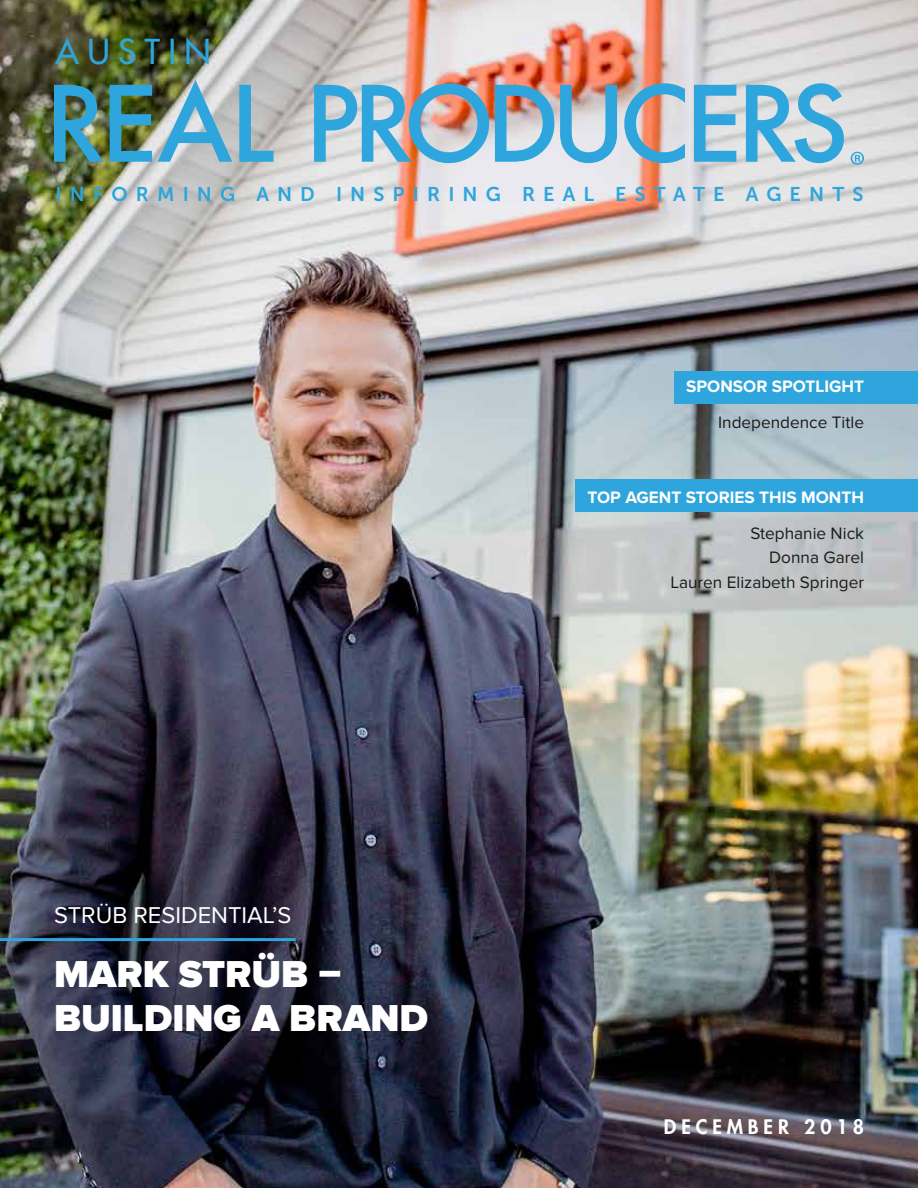
<style>
.page{position:relative;width:918px;height:1188px;background:#fff}
.page>*{position:absolute;margin:0;border:0;box-sizing:border-box;transform-origin:0 0}
.t1{font:900 38.85px/43.8px "Proxima Nova";color:#fff}
.t2{font:500 33.45px "Futura Std";letter-spacing:.25em;color:#2ea5dc}
.t3{font:23.7px "Proxima Nova";color:#fff}
.t4{font:19.8px "Museo Sans 700";letter-spacing:.41em;color:#2ea5dc}
.t5{font:800 19.5px "Futura Std";letter-spacing:.25em;color:#fff}
.t6{font:17.1px/24.8px "Proxima Nova";color:#1c1b1a;text-align:right}
.t7{font:700 17.1px "Proxima Nova";color:#fff}
</style>
<div class="page">
<img style="left:0;top:0;width:918px;height:1188px">
<div style="left:575px;top:480px;width:343px;height:32px;background:#2ea5dc"></div>
<div style="left:674px;top:372px;width:244px;height:32px;background:#2ea5dc"></div>
<hr style="left:0;top:938px;width:296px;height:3px;background:#2ea5dc">
<img style="left:54px;top:85px;width:50px;height:77px">
<img style="left:110px;top:80px;width:122px;height:82px">
<svg style="left:239px;top:85px;width:35px;height:77px;background:#80b2c8"></svg>
<img style="left:314px;top:83px;width:175px;height:80px">
<img style="left:495px;top:85px;width:59px;height:77px">
<svg style="left:560px;top:85px;width:57px;height:78px;background:#8eb9d1"></svg>
<svg style="left:624px;top:83px;width:61px;height:80px;background:#a4b1bc"></svg>
<svg style="left:694px;top:85px;width:42px;height:77px;background:#77bcdc"></svg>
<svg style="left:746px;top:83px;width:98px;height:80px;background:#86c1dc"></svg>
<svg style="left:851px;top:152px;width:13px;height:13px"></svg>
<h2 class="t2" style="left:56px;top:30px;width:157px">AUSTIN</h2>
<p class="t4" style="left:56px;top:183px;width:809px">INFORMING AND INSPIRING REAL ESTATE AGENTS</p>
<p class="t7" style="left:686px;top:379px;width:179px">SPONSOR SPOTLIGHT</p>
<p class="t6" style="left:718px;top:410px;width:147px">Independence Title</p>
<h3 class="t3" style="left:54px;top:902px;width:239px">STRÜB RESIDENTIAL’S</h3>
<h1 class="t1" style="left:54px;top:954px;width:376px">MARK STRÜB –<br>BUILDING A BRAND</h1>
<p class="t7" style="left:588px;top:489px;width:278px">TOP AGENT STORIES THIS MONTH</p>
<p class="t6" style="left:671px;top:521px;width:195px">Stephanie Nick<br>Donna Garel<br>Lauren Elizabeth Springer</p>
<p class="t5" style="left:664px;top:1114px;width:202px">DECEMBER 2018</p>
</div>
